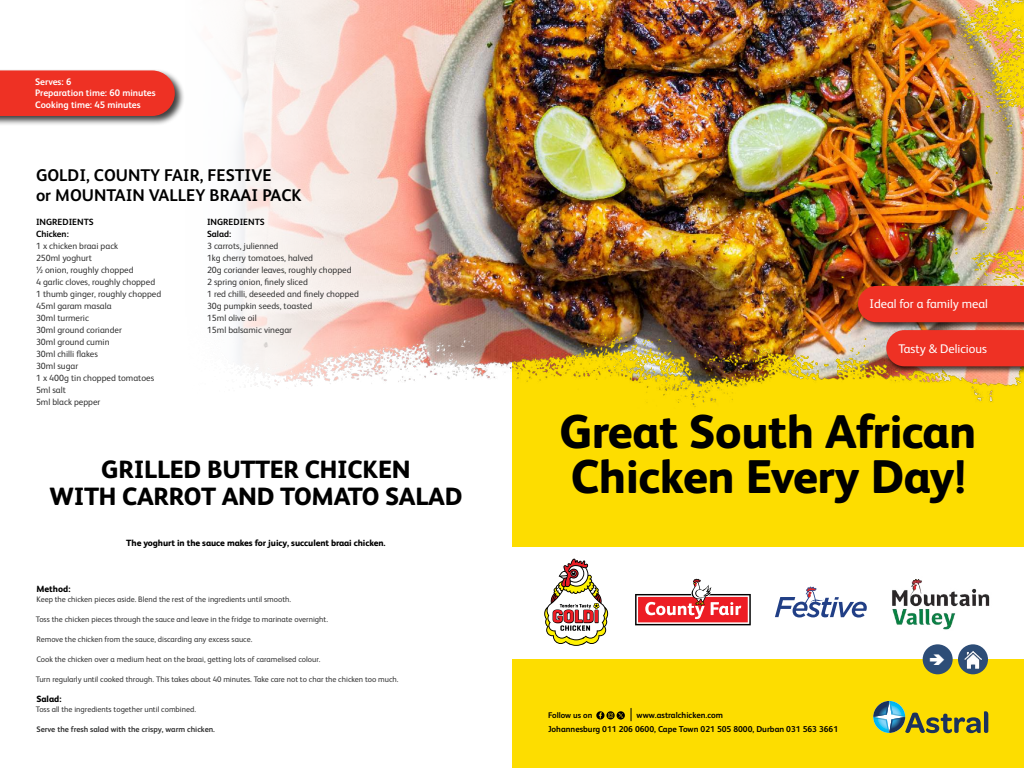
<style>
.page{position:relative;width:1024px;height:768px;background:#fff}
.page>*{position:absolute;margin:0;border:0;box-sizing:border-box;transform-origin:0 0}
.t1{font:800 47.3px/45.1px "FS Albert";letter-spacing:-.01em;color:#000}
.t2{font:800 25px/26.3px "FS Albert";letter-spacing:-.01em;color:#000;text-align:center}
.t3{font:700 17px/20.4px "FS Albert";color:#000}
.t4{font:12.5px "FS Albert";color:#fff}
.t5{font:700 9.5px/11.6px "FS Albert";color:#fff}
.t6{font:9px/12px "FS Albert";color:#333}
.t7{font:800 9px "FS Albert";letter-spacing:-.01em;color:#000}
.t8{font:700 9px/12px "FS Albert";color:#000}
.t9{font:700 8.5px "FS Albert";color:#000}
.t10{font:700 8.2px "FS Albert";color:#000}
.t11{font:8px "FS Albert";color:#333}
.t12{font:700 8px "FS Albert";color:#333}
</style>
<div class="page">
<div style="left:512px;top:0;width:512px;height:768px;background:#fddd00"></div>
<img style="left:223px;top:0;width:801px;height:407px">
<div style="left:512px;top:548px;width:512px;height:111px;background:#fff"></div>
<svg style="left:873px;top:701px;width:115px;height:32px"></svg>
<div style="left:857px;top:285px;width:167px;height:46px;background:#000;opacity:.75"></div>
<div style="left:858px;top:286px;width:166px;height:36px;background:#ee3124"></div>
<div style="left:885px;top:329px;width:139px;height:46px;background:#000;opacity:.75"></div>
<div style="left:886px;top:330px;width:138px;height:36px;background:#ee3124"></div>
<div style="left:0;top:69px;width:185px;height:57px;background:#000;opacity:.75"></div>
<div style="left:0;top:70px;width:175px;height:46px;background:#ee3124"></div>
<svg style="left:635px;top:579px;width:116px;height:46px"></svg>
<svg style="left:775px;top:587px;width:92px;height:31px"></svg>
<svg style="left:544px;top:559px;width:64px;height:87px"></svg>
<img style="left:892px;top:579px;width:98px;height:51px">
<svg style="left:631px;top:708px;width:1px;height:13px"></svg>
<svg style="left:596px;top:711px;width:29px;height:9px"></svg>
<div style="left:923px;top:644px;width:30px;height:30px;background:#2d4d77;border-radius:50%"></div>
<div style="left:958px;top:644px;width:30px;height:30px;background:#2d4d77;border-radius:50%"></div>
<img style="left:964px;top:651px;width:18px;height:17px">
<p class="t5" style="left:35px;top:75px;width:122px">Serves: 6<br>Preparation time: 60 minutes<br>Cooking time: 45 minutes</p>
<h3 class="t3" style="left:36px;top:164px;width:267px">GOLDI, COUNTY FAIR, FESTIVE<br>or MOUNTAIN VALLEY BRAAI PACK</h3>
<p class="t8" style="left:36px;top:215px;width:59px">INGREDIENTS<br>Chicken:</p>
<p class="t6" style="left:36px;top:239px;width:127px">1 x chicken braai pack<br>250ml yoghurt<br>½ onion, roughly chopped<br>4 garlic cloves, roughly chopped<br>1 thumb ginger, roughly chopped<br>45ml garam masala<br>30ml turmeric<br>30ml ground coriander<br>30ml ground cumin<br>30ml chilli flakes<br>30ml sugar<br>1 x 400g tin chopped tomatoes<br>5ml salt<br>5ml black pepper</p>
<p class="t8" style="left:207px;top:215px;width:59px">INGREDIENTS<br>Salad:</p>
<p class="t6" style="left:207px;top:239px;width:153px">3 carrots, julienned<br>1kg cherry tomatoes, halved<br>20g coriander leaves, roughly chopped<br>2 spring onion, finely sliced<br>1 red chilli, deseeded and finely chopped<br>30g pumpkin seeds, toasted<br>15ml olive oil<br>15ml balsamic vinegar</p>
<h2 class="t2" style="left:50px;top:455px;width:414px">GRILLED BUTTER CHICKEN<br>WITH CARROT AND TOMATO SALAD</h2>
<p class="t7" style="left:126px;top:536px;width:261px">The yoghurt in the sauce makes for juicy, succulent braai chicken.</p>
<p class="t7" style="left:36px;top:582px;width:36px">Method:</p>
<p class="t11" style="left:37px;top:594px;width:256px">Keep the chicken pieces aside. Blend the rest of the ingredients until smooth.</p>
<p class="t11" style="left:36px;top:614px;width:294px">Toss the chicken pieces through the sauce and leave in the fridge to marinate overnight.</p>
<p class="t11" style="left:37px;top:634px;width:217px">Remove the chicken from the sauce, discarding any excess sauce.</p>
<p class="t11" style="left:36px;top:654px;width:286px">Cook the chicken over a medium heat on the braai, getting lots of caramelised colour.</p>
<p class="t11" style="left:36px;top:674px;width:364px">Turn regularly until cooked through. This takes about 40 minutes. Take care not to char the chicken too much.</p>
<p class="t7" style="left:36px;top:692px;width:27px">Salad:</p>
<p class="t11" style="left:36px;top:704px;width:162px">Toss all the ingredients together until combined.</p>
<p class="t12" style="left:36px;top:724px;width:180px">Serve the fresh salad with the crispy, warm chicken.</p>
<h3 class="t4" style="left:870px;top:296px;width:120px">Ideal for a family meal</h3>
<h3 class="t4" style="left:898px;top:340px;width:90px">Tasty &amp; Delicious</h3>
<h1 class="t1" style="left:559px;top:407px;width:419px">Great South African<br>Chicken Every Day!</h1>
<p class="t10" style="left:548px;top:709px;width:46px">Follow us on</p>
<p class="t9" style="left:637px;top:709px;width:88px">www.astralchicken.com</p>
<p class="t9" style="left:548px;top:723px;width:292px">Johannesburg 011 206 0600, Cape Town 021 505 8000, Durban 031 563 3661</p>
</div>
